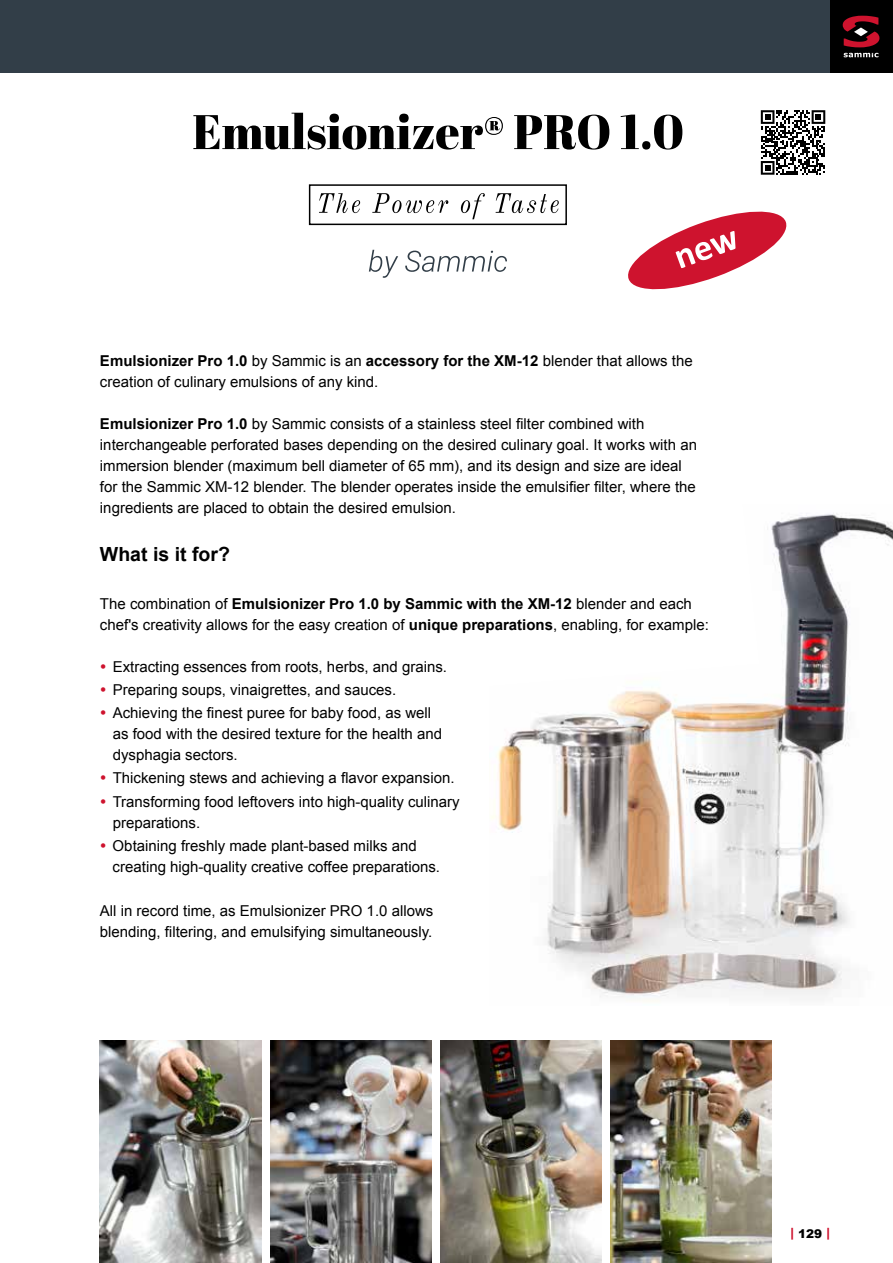
<style>
.page{position:relative;width:893px;height:1263px;background:#fff}
.page>*{position:absolute;margin:0;border:0;box-sizing:border-box;transform-origin:0 0}
.t1{font:700 19.5px "Arial";color:#000}
.t2{font:15px/21px "Arial";color:#000}
.t3{font:900 12px "Arial";color:#000}
.s1{font-weight:700}
.s2{font-size:12.75px;color:#ce132e}
</style>
<div class="page">
<svg style="left:319px;top:193px;width:41px;height:20px"></svg>
<svg style="left:372px;top:193px;width:76px;height:20px"></svg>
<svg style="left:461px;top:193px;width:24px;height:26px"></svg>
<svg style="left:496px;top:193px;width:63px;height:20px"></svg>
<div style="left:309px;top:184px;width:258px;height:41px;border:2px solid #000"></div>
<svg style="left:193px;top:113px;width:310px;height:37px"></svg>
<svg style="left:514px;top:115px;width:95px;height:35px"></svg>
<svg style="left:621px;top:115px;width:61px;height:35px"></svg>
<svg style="left:369px;top:250px;width:29px;height:28px"></svg>
<svg style="left:405px;top:251px;width:102px;height:21px"></svg>
<img style="left:491px;top:513px;width:402px;height:488px">
<img style="left:100px;top:1040px;width:162px;height:223px">
<img style="left:440px;top:1040px;width:162px;height:223px">
<img style="left:610px;top:1040px;width:162px;height:223px">
<img style="left:270px;top:1040px;width:162px;height:223px">
<svg style="left:628px;top:211px;width:159px;height:79px"></svg>
<svg style="left:761px;top:110px;width:64px;height:65px"></svg>
<div style="left:829px;top:0;width:64px;height:72px;background:#000"></div>
<div style="left:0;top:0;width:829px;height:72px;background:#323e48"></div>
<svg style="left:843px;top:16px;width:36px;height:31px"></svg>
<svg style="left:844px;top:53px;width:34px;height:4px"></svg>
<p class="t2" style="left:100px;top:350px;width:594px"><span class="s1">Emulsionizer Pro 1.0</span> by Sammic is an <span class="s1">accessory for the XM-12</span> blender that allows the creation of culinary emulsions of any kind.</p>
<p class="t2" style="left:100px;top:413px;width:598px"><span class="s1">Emulsionizer Pro 1.0</span> by Sammic consists of a stainless steel filter combined with interchangeable perforated bases depending on the desired culinary goal. It works with an immersion blender (maximum bell diameter of 65 mm), and its design and size are ideal for the Sammic XM-12 blender. The blender operates inside the emulsifier filter, where the ingredients are placed to obtain the desired emulsion.</p>
<h1 class="t1" style="left:100px;top:541px;width:132px">What is it for?</h1>
<p class="t2" style="left:100px;top:593px;width:610px">The combination of <span class="s1">Emulsionizer Pro 1.0 by Sammic with the XM-12</span> blender and each chef's creativity allows for the easy creation of <span class="s1">unique preparations</span>, enabling, for example:</p>
<p class="t2" style="left:113px;top:655px;width:336px;line-height:23.1px">Extracting essences from roots, herbs, and grains.<br>Preparing soups, vinaigrettes, and sauces.<br>Achieving the finest puree for baby food, as well</p>
<p class="t2" style="left:113px;top:724px;width:331px">as food with the desired texture for the health and dysphagia sectors.</p>
<p class="t2" style="left:113px;top:767px;width:349px;line-height:23.1px">Thickening stews and achieving a flavor expansion.<br>Transforming food leftovers into high-quality culinary</p>
<p class="t2" style="left:113px;top:811px;width:306px;line-height:23.1px">preparations.<br>Obtaining freshly made plant-based milks and</p>
<p class="t2" style="left:113px;top:856px;width:329px">creating high-quality creative coffee preparations.</p>
<p class="t2" style="left:100px;top:900px;width:335px">All in record time, as Emulsionizer PRO 1.0 allows blending, filtering, and emulsifying simultaneously.</p>
<p class="t3" style="left:790px;top:1225px;width:41px"><span class="s2">|</span> 129 <span class="s2">|</span></p>
</div>
